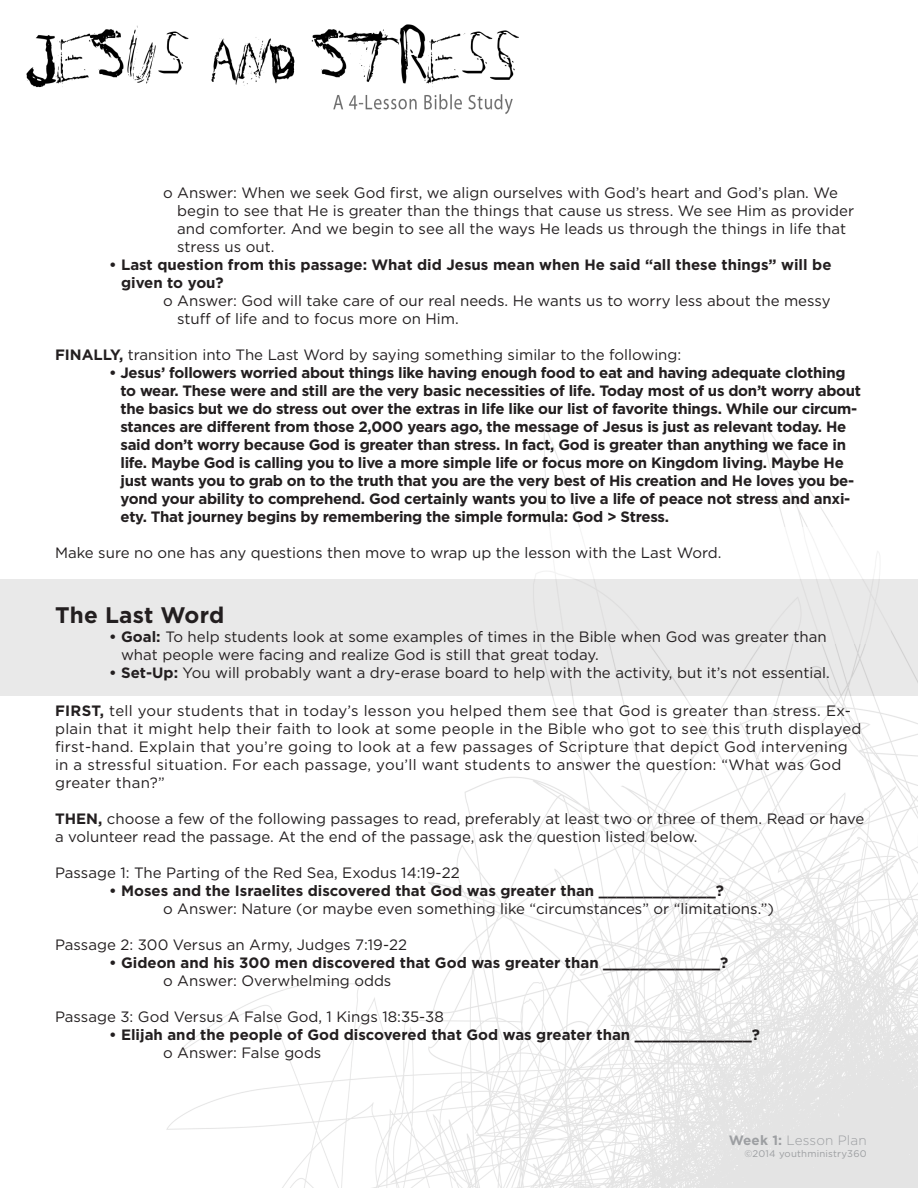
<style>
.page{position:relative;width:918px;height:1188px;background:#fff}
.page>*{position:absolute;margin:0;border:0;box-sizing:border-box;transform-origin:0 0}
.t1{font:700 22.5px "Gotham";letter-spacing:.005em;color:#231f20}
.t2{font:15px/18px "Gotham";color:#231f20}
.t3{font:700 15px/18px "Gotham";letter-spacing:-.02em;color:#231f20}
.t4{font:15px/18px "Gotham";letter-spacing:.02em;color:#231f20}
.t5{font:700 15px/18px "Gotham";color:#231f20}
.t6{font:300 13.5px "Gotham";letter-spacing:.01em;color:#9d9fa2}
.t7{font:9.6px "Gotham";letter-spacing:.02em;color:#9d9fa2}
.s1{font-weight:700}
</style>
<div class="page">
<img style="left:26px;top:24px;width:892px;height:1164px">
<div style="left:25px;top:527px;width:866px;height:117px;background:#fff"></div>
<div style="left:0;top:579px;width:918px;height:117px;background:#e9e9e9"></div>
<p class="t2" style="left:177px;top:183px;width:678px;text-indent:-14px">o Answer: When we seek God first, we align ourselves with God’s heart and God’s plan. We begin to see that He is greater than the things that cause us stress. We see Him as provider and comforter. And we begin to see all the ways He leads us through the things in life that stress us out.</p>
<p class="t5" style="left:121px;top:256px;width:712px;text-indent:-12px">• Last question from this passage: What did Jesus mean when He said “all these things” will be given to you?</p>
<p class="t2" style="left:177px;top:291px;width:655px;text-indent:-14px">o Answer: God will take care of our real needs. He wants us to worry less about the messy stuff of life and to focus more on Him.</p>
<p class="t2" style="left:55px;top:345px;width:628px"><span class="s1">FINALLY,</span> transition into The Last Word by saying something similar to the following:</p>
<p class="t3" style="left:120px;top:364px;width:742px;text-indent:-11px">• Jesus’ followers worried about things like having enough food to eat and having adequate clothing to wear. These were and still are the very basic necessities of life. Today most of us don’t worry about the basics but we do stress out over the extras in life like our list of favorite things. While our circum&shy;stances are different from those 2,000 years ago, the message of Jesus is just as relevant today. He said don’t worry because God is greater than stress. In fact, God is greater than anything we face in life. Maybe God is calling you to live a more simple life or focus more on Kingdom living. Maybe He just wants you to grab on to the truth that you are the very best of His creation and He loves you be&shy;yond your ability to comprehend. God certainly wants you to live a life of peace not stress and anxi&shy;ety. That journey begins by remembering the simple formula: God &gt; Stress.</p>
<p class="t2" style="left:55px;top:543px;width:668px">Make sure no one has any questions then move to wrap up the lesson with the Last Word.</p>
<p class="t1" style="left:55px;top:600px;width:171px">The Last Word</p>
<p class="t2" style="left:121px;top:628px;width:707px;text-indent:-12px"><span class="s1">• Goal:</span> To help students look at some examples of times in the Bible when God was greater than what people were facing and realize God is still that great today.</p>
<p class="t2" style="left:109px;top:664px;width:722px"><span class="s1">• Set-Up:</span> You will probably want a dry-erase board to help with the activity, but it’s not essential.</p>
<p class="t4" style="left:55px;top:702px;width:808px"><span class="s1">FIRST,</span> tell your students that in today’s lesson you helped them see that God is greater than stress. Ex&shy;plain that it might help their faith to look at some people in the Bible who got to see this truth displayed first-hand. Explain that you’re going to look at a few passages of Scripture that depict God intervening in a stressful situation. For each passage, you’ll want students to answer the question: “What was God greater than?”</p>
<p class="t2" style="left:55px;top:810px;width:811px"><span class="s1">THEN,</span> choose a few of the following passages to read, preferably at least two or three of them. Read or have a volunteer read the passage. At the end of the passage, ask the question listed below.</p>
<p class="t2" style="left:55px;top:864px;width:406px">Passage 1: The Parting of the Red Sea, Exodus 14:19-22</p>
<p class="t5" style="left:109px;top:882px;width:616px">• Moses and the Israelites discovered that God was greater than _____________?</p>
<p class="t2" style="left:163px;top:900px;width:612px">o Answer: Nature (or maybe even something like “circumstances” or “limitations.”)</p>
<p class="t2" style="left:55px;top:936px;width:354px">Passage 2: 300 Versus an Army, Judges 7:19-22</p>
<p class="t5" style="left:109px;top:954px;width:621px">• Gideon and his 300 men discovered that God was greater than _____________?</p>
<p class="t2" style="left:163px;top:972px;width:230px">o Answer: Overwhelming odds</p>
<p class="t2" style="left:55px;top:1008px;width:390px">Passage 3: God Versus A False God, 1 Kings 18:35-38</p>
<p class="t5" style="left:109px;top:1026px;width:652px">• Elijah and the people of God discovered that God was greater than _____________?</p>
<p class="t2" style="left:163px;top:1044px;width:160px">o Answer: False gods</p>
<p class="t6" style="left:729px;top:1131px;width:139px"><span class="s1">Week 1:</span> Lesson Plan</p>
<p class="t7" style="left:744px;top:1147px;width:124px">©2014 youthministry360</p>
</div>
